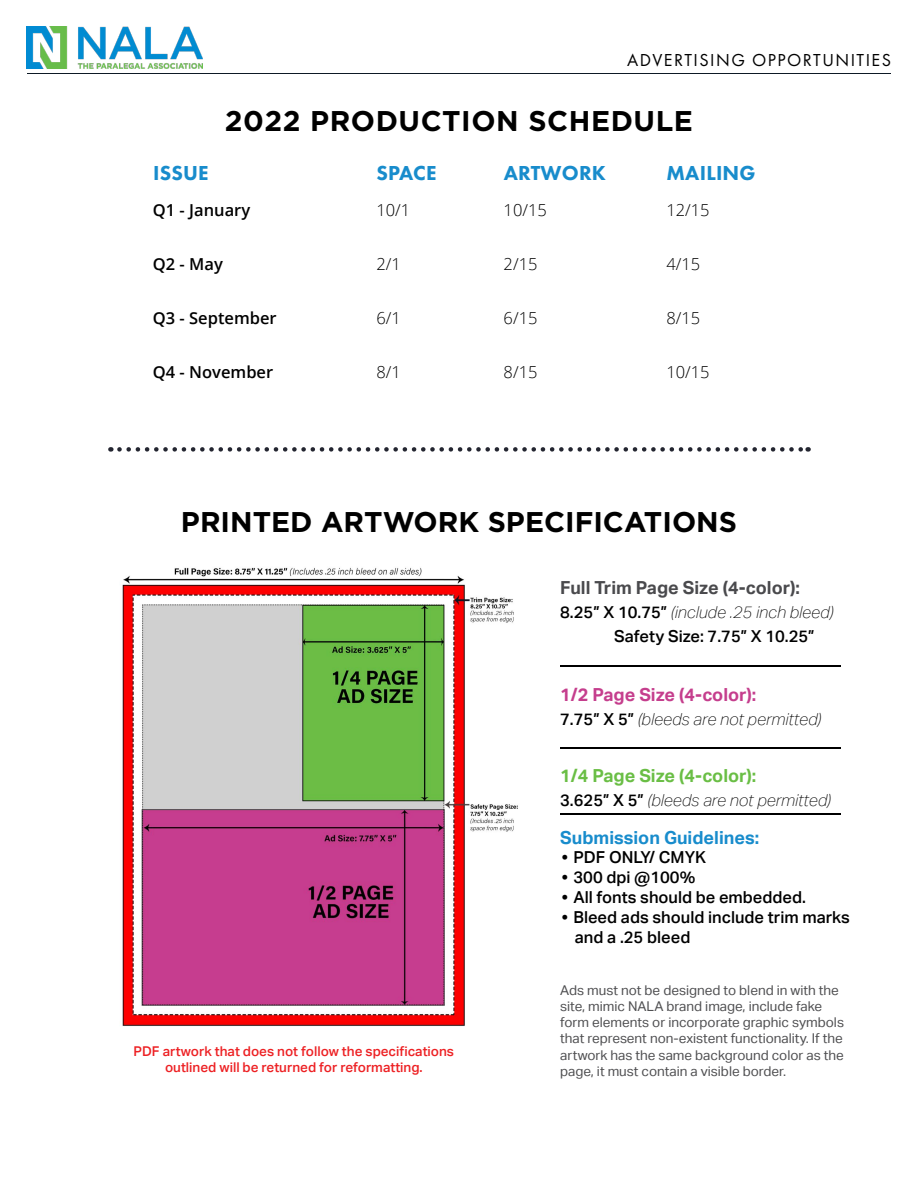
<style>
.page{position:relative;width:918px;height:1188px;background:#fff}
.page>*{position:absolute;margin:0;border:0;box-sizing:border-box;transform-origin:0 0}
.t1{font:700 28.5px "Gotham";color:#000}
.t2{font:700 28.5px "Gotham";letter-spacing:.02em;color:#000}
.t3{font:800 21px "Futura PT";letter-spacing:.01em;color:#188ccc}
.t4{font:700 18px "Aktiv Grotesk";color:#4a4a4d}
.t5{font:18px "Futura PT";letter-spacing:.08em;color:#000}
.t6{font:700 18px "Aktiv Grotesk";color:#c53e8d}
.t7{font:700 18px "Aktiv Grotesk";color:#6abe45}
.t8{font:700 18px "Aktiv Grotesk";color:#188ccc}
.t9{font:500 16.5px/24px "Aktiv Grotesk";color:#000}
.t10{font:italic 100 16.5px "Aktiv Grotesk";color:#000}
.t11{font:300 16.5px "Open Sans";color:#000}
.t12{font:600 16.5px "Open Sans";color:#000}
.t13{font:13.5px/16.2px "Aktiv Grotesk";color:#4f4f51}
.t14{font:500 13.5px/16.2px "Aktiv Grotesk";color:#ed2124;text-align:center}
.s1{font-weight:100;font-style:italic}
.s2{font-weight:500;font-style:normal}
.s3{font-family:"Lato";font-weight:300}
</style>
<div class="page">
<hr style="left:27px;top:73px;width:864px;height:1px;background:#0d1925">
<img style="left:27px;top:27px;width:176px;height:42px">
<img style="left:122px;top:567px;width:396px;height:459px">
<svg style="left:119px;top:447px;width:690px;height:5px"></svg>
<hr style="left:560px;top:666px;width:280px;height:1px;background:#000">
<hr style="left:560px;top:747px;width:280px;height:1px;background:#000">
<hr style="left:560px;top:814px;width:280px;height:1px;background:#000">
<h3 class="t5" style="left:627px;top:50px;width:265px">ADVERTISING OPPORTUNITIES</h3>
<h1 class="t2" style="left:225px;top:102px;width:470px">2022 PRODUCTION SCHEDULE</h1>
<h2 class="t3" style="left:153px;top:160px;width:57px">ISSUE</h2>
<p class="t12" style="left:153px;top:199px;width:99px">Q1 - January</p>
<p class="t12" style="left:153px;top:253px;width:71px">Q2 - May</p>
<p class="t12" style="left:153px;top:307px;width:125px">Q3 - September</p>
<p class="t12" style="left:153px;top:361px;width:122px">Q4 - November</p>
<h2 class="t3" style="left:376px;top:160px;width:62px">SPACE</h2>
<p class="t11" style="left:376px;top:199px;width:35px">10/1</p>
<h2 class="t3" style="left:504px;top:160px;width:104px">ARTWORK</h2>
<p class="t11" style="left:504px;top:199px;width:45px">10/15</p>
<h2 class="t3" style="left:667px;top:160px;width:91px">MAILING</h2>
<p class="t11" style="left:666px;top:199px;width:45px">12/15</p>
<p class="t11" style="left:376px;top:253px;width:26px">2/1</p>
<p class="t11" style="left:504px;top:253px;width:35px">2/15</p>
<p class="t11" style="left:666px;top:253px;width:35px">4/15</p>
<p class="t11" style="left:376px;top:307px;width:26px">6/1</p>
<p class="t11" style="left:504px;top:307px;width:35px">6/15</p>
<p class="t11" style="left:666px;top:307px;width:35px">8/15</p>
<p class="t11" style="left:376px;top:361px;width:26px">8/1</p>
<p class="t11" style="left:504px;top:361px;width:35px">8/15</p>
<p class="t11" style="left:666px;top:361px;width:45px">10/15</p>
<h1 class="t1" style="left:181px;top:503px;width:558px">PRINTED ARTWORK SPECIFICATIONS</h1>
<h3 class="t4" style="left:560px;top:577px;width:241px">Full Trim Page Size (4-color):</h3>
<p class="t9" style="left:614px;top:600px;width:221px;text-indent:-54px">8.25” X 10.75” <span class="s1">(include .25 inch bleed)<br></span>Safety Size: 7.75” X 10.25”</p>
<p class="t14" style="left:134px;top:1043px;width:322px">PDF artwork that does not follow the specifications outlined will be returned for reformatting.</p>
<h3 class="t6" style="left:560px;top:685px;width:198px">1/2 Page Size (4-color):</h3>
<p class="t10" style="left:560px;top:710px;width:263px"><span class="s2">7.75” X 5”</span> (bleeds are not permitted)</p>
<h3 class="t7" style="left:560px;top:765px;width:198px">1/4 Page Size (4-color):</h3>
<p class="t10" style="left:560px;top:791px;width:272px"><span class="s2">3.625” X 5”</span> (bleeds are not permitted)</p>
<h3 class="t8" style="left:560px;top:827px;width:200px">Submission Guidelines:</h3>
<p class="t9" style="left:560px;top:846px;width:147px"><span class="s3">•</span> PDF ONLY/ CMYK</p>
<p class="t9" style="left:560px;top:866px;width:137px"><span class="s3">•</span> 300 dpi @100%</p>
<p class="t9" style="left:560px;top:885px;width:247px"><span class="s3">•</span> All fonts should be embedded.</p>
<p class="t9" style="left:575px;top:907px;width:277px;line-height:19.8px;text-indent:-15px"><span class="s3">•</span> Bleed ads should include trim marks and a .25 bleed</p>
<p class="t13" style="left:560px;top:982px;width:285px">Ads must not be designed to blend in with the site, mimic NALA brand image, include fake form elements or incorporate graphic symbols that represent non-existent functionality. If the artwork has the same background color as the page, it must contain a visible border.</p>
</div>
